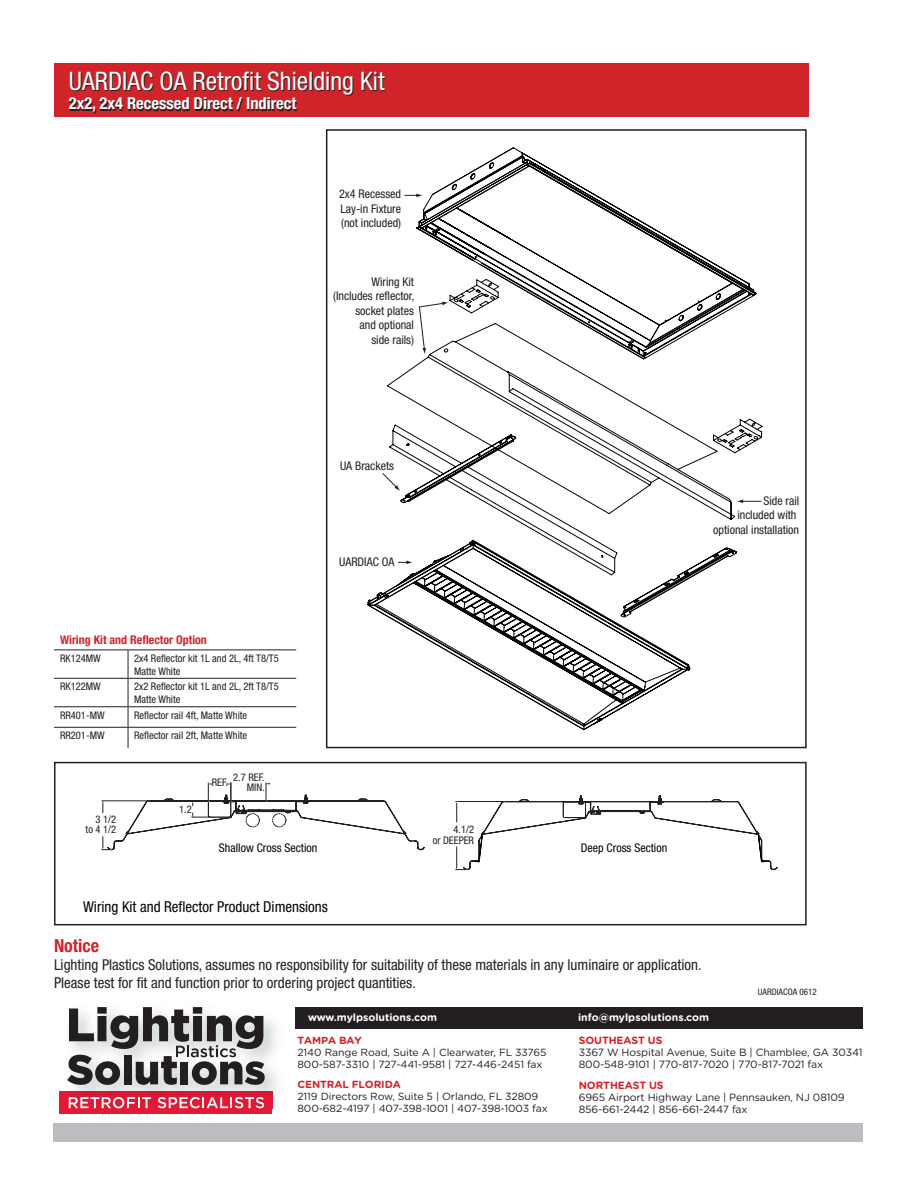
<style>
.page{position:relative;width:918px;height:1188px;background:#fff}
.page>*{position:absolute;margin:0;border:0;box-sizing:border-box;transform-origin:0 0}
.t1{font:condensed 25.5px "Helvetica Neue";color:#fff}
.t2{font:700 condensed 18px "Helvetica Neue";color:#d1232a}
.t3{font:700 condensed 16.5px "Helvetica Neue";color:#fff}
.t4{font:condensed 15px "Helvetica Neue";color:#231f20}
.t5{font:condensed 15px "Helvetica Neue LT";color:#040503}
.t6{font:condensed 12px/14.4px "Helvetica Neue LT";color:#231f20;text-align:right}
.t7{font:condensed 12px "Helvetica Neue LT";color:#040503}
.t8{font:700 condensed 12px "Helvetica Neue";color:#d1232a}
.t9{font:10.5px/12px "Gotham Rounded";letter-spacing:-.01em;color:#231f20}
.t10{font:condensed 10.5px/12.6px "Helvetica Neue";color:#231f20}
.t11{font:700 10.5px "Gotham Rounded";color:#fff}
.t12{font:condensed 10.5px/10.5px "Helvetica Neue LT";color:#231f20;text-align:right}
.t13{font:10.35px/11.9px "Gotham Rounded";letter-spacing:-.01em;color:#231f20}
.t14{font:condensed 9px "Helvetica Neue";color:#231f20}
.s1{font-weight:700;color:#d92026}
</style>
<div class="page">
<svg style="left:102px;top:783px;width:676px;height:87px"></svg>
<div style="left:54px;top:762px;width:753px;height:163px;border:2px solid #231f20"></div>
<svg style="left:387px;top:365px;width:29px;height:139px"></svg>
<svg style="left:382px;top:472px;width:18px;height:19px"></svg>
<svg style="left:404px;top:194px;width:12px;height:2px"></svg>
<svg style="left:755px;top:500px;width:6px;height:2px"></svg>
<svg style="left:416px;top:147px;width:339px;height:392px"></svg>
<svg style="left:691px;top:547px;width:46px;height:31px"></svg>
<svg style="left:367px;top:539px;width:324px;height:183px"></svg>
<svg style="left:412px;top:573px;width:230px;height:129px"></svg>
<div style="left:326px;top:129px;width:481px;height:619px;border:2px solid #231f20"></div>
<hr style="left:54px;top:650px;width:74px;height:1px;background:#231f20">
<hr style="left:128px;top:650px;width:168px;height:1px;background:#231f20">
<hr style="left:54px;top:678px;width:74px;height:1px;background:#231f20">
<hr style="left:128px;top:678px;width:168px;height:1px;background:#231f20">
<hr style="left:54px;top:706px;width:74px;height:1px;background:#231f20">
<hr style="left:128px;top:706px;width:168px;height:1px;background:#231f20">
<svg style="left:128px;top:650px;width:1px;height:98px"></svg>
<hr style="left:54px;top:727px;width:74px;height:1px;background:#231f20">
<hr style="left:128px;top:727px;width:168px;height:1px;background:#231f20">
<div style="left:54px;top:63px;width:754px;height:54px;background:#d1232a"></div>
<div style="left:60px;top:1092px;width:212px;height:22px;background:#e51836"></div>
<img style="left:59px;top:1019px;width:217px;height:90px">
<img style="left:60px;top:1092px;width:212px;height:17px">
<img style="left:60px;top:1046px;width:216px;height:27px">
<svg style="left:67px;top:1007px;width:198px;height:78px"></svg>
<svg style="left:69px;top:1097px;width:82px;height:11px"></svg>
<svg style="left:158px;top:1097px;width:106px;height:11px"></svg>
<div style="left:296px;top:1007px;width:567px;height:21px;background:#231f20"></div>
<div style="left:53px;top:1123px;width:810px;height:19px;background:#bcbdc0"></div>
<p class="t1" style="left:69px;top:66px;width:317px">UARDIAC OA Retrofit Shielding Kit</p>
<p class="t3" style="left:69px;top:94px;width:229px">2x2, 2x4 Recessed Direct / Indirect</p>
<p class="t6" style="left:339px;top:187px;width:63px;text-align:justify">2x4 Recessed Lay-in Fixture (not included)</p>
<p class="t6" style="left:333px;top:275px;width:83px">Wiring Kit (Includes reflector, socket plates<br>and optional<br>side rails)</p>
<p class="t6" style="left:340px;top:458px;width:55px">UA Brackets</p>
<p class="t6" style="left:339px;top:555px;width:57px">UARDIAC OA</p>
<p class="t6" style="left:713px;top:493px;width:88px">Side rail<br>included with optional installation</p>
<p class="t8" style="left:60px;top:632px;width:148px">Wiring Kit and Reflector Option</p>
<p class="t10" style="left:60px;top:652px;width:42px">RK124MW</p>
<p class="t10" style="left:134px;top:652px;width:146px">2x4 Reflector kit 1L and 2L, 4ft T8/T5<br>Matte White</p>
<p class="t10" style="left:60px;top:680px;width:42px">RK122MW</p>
<p class="t10" style="left:134px;top:680px;width:146px">2x2 Reflector kit 1L and 2L, 2ft T8/T5<br>Matte White</p>
<p class="t10" style="left:60px;top:709px;width:46px">RR401-MW</p>
<p class="t10" style="left:134px;top:709px;width:115px">Reflector rail 4ft, Matte White</p>
<p class="t10" style="left:60px;top:729px;width:46px">RR201-MW</p>
<p class="t10" style="left:134px;top:729px;width:115px">Reflector rail 2ft, Matte White</p>
<p class="t12" style="left:86px;top:814px;width:32px">3 1/2 to 4 1/2</p>
<p class="t12" style="left:179px;top:804px;width:14px">1.2</p>
<p class="t12" style="left:233px;top:772px;width:33px">2.7 REF.<br>MIN.</p>
<p class="t12" style="left:212px;top:777px;width:18px">REF.</p>
<p class="t12" style="left:433px;top:824px;width:43px">4.1/2<br>or DEEPER</p>
<p class="t7" style="left:219px;top:840px;width:100px">Shallow Cross Section</p>
<p class="t7" style="left:581px;top:841px;width:88px">Deep Cross Section</p>
<p class="t5" style="left:83px;top:898px;width:246px">Wiring Kit and Reflector Product Dimensions</p>
<p class="t2" style="left:54px;top:934px;width:47px">Notice</p>
<p class="t4" style="left:54px;top:956px;width:649px">Lighting Plastics Solutions, assumes no responsibility for suitability of these materials in any luminaire or application.</p>
<p class="t4" style="left:54px;top:974px;width:363px">Please test for fit and function prior to ordering project quantities.</p>
<p class="t14" style="left:758px;top:987px;width:60px">UARDIACOA 0612</p>
<p class="t11" style="left:308px;top:1010px;width:130px">www.mylpsolutions.com</p>
<p class="t11" style="left:578px;top:1010px;width:133px">info@mylpsolutions.com</p>
<p class="t13" style="left:297px;top:1034px;width:251px"><span class="s1">TAMPA BAY<br></span>2140 Range Road, Suite A | Clearwater, FL 33765<br>800-587-3310 | 727-441-9581 | 727-446-2451 fax</p>
<p class="t13" style="left:297px;top:1078px;width:252px"><span class="s1">CENTRAL FLORIDA<br></span>2119 Directors Row, Suite 5 | Orlando, FL 32809<br>800-682-4197 | 407-398-1001 | 407-398-1003 fax</p>
<p class="t9" style="left:579px;top:1034px;width:285px"><span class="s1">SOUTHEAST US<br></span>3367 W Hospital Avenue, Suite B | Chamblee, GA 30341<br>800-548-9101 | 770-817-7020 | 770-817-7021 fax</p>
<p class="t9" style="left:579px;top:1079px;width:267px"><span class="s1">NORTHEAST US<br></span>6965 Airport Highway Lane | Pennsauken, NJ 08109<br>856-661-2442 | 856-661-2447 fax</p>
</div>
